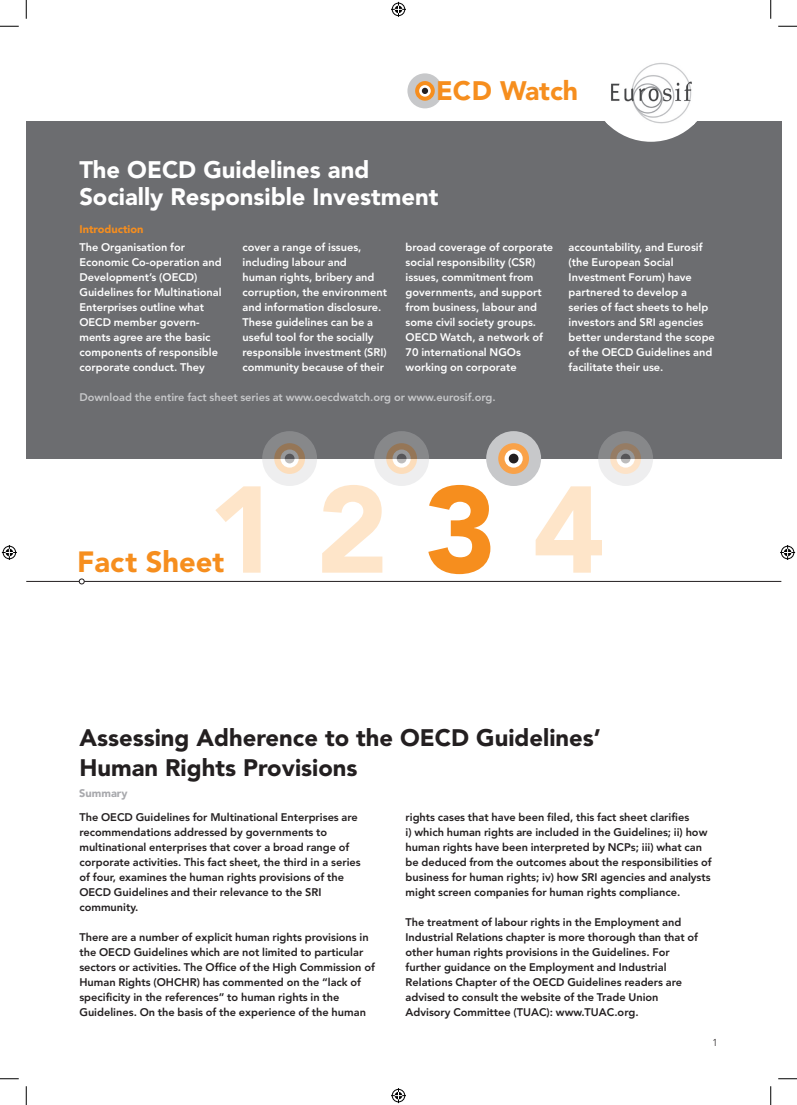
<style>
.page{position:relative;width:797px;height:1105px;background:#fff}
.page>*{position:absolute;margin:0;border:0;box-sizing:border-box;transform-origin:0 0}
.t1{font:900 121.88px "Avenir LT Std";color:#fee5c9}
.t2{font:900 29.12px "Avenir LT Std";color:#f68e1e}
.t3{font:900 26.62px "Avenir LT Std";color:#f68e1e}
.t4{font:900 23.75px/30px "Avenir LT Std";color:#231f20}
.t5{font:900 23.75px/27.5px "Avenir LT Std";color:#fff}
.t6{font:800 11px/15px "Avenir LT Std";color:#231f20}
.t7{font:800 11px/15px "Avenir LT Std";color:#fff}
.t8{font:800 11px "Avenir LT Std";color:#c7c8ca}
.t9{font:900 11px "Avenir LT Std";color:#a8a9ad}
.s1{font-weight:900;color:#f68e1e}
.s2{color:#f68e1e}
</style>
<div class="page">
<div style="left:26px;top:121px;width:755px;height:338px;background:#6c6d70"></div>
<svg style="left:374px;top:431px;width:55px;height:55px;background:#b9b9bb"></svg>
<svg style="left:386px;top:443px;width:31px;height:31px"></svg>
<svg style="left:392px;top:449px;width:18px;height:19px"></svg>
<svg style="left:397px;top:454px;width:9px;height:9px"></svg>
<div style="left:486px;top:431px;width:55px;height:55px;background:#c7c8ca;border-radius:50%"></div>
<div style="left:498px;top:443px;width:31px;height:31px;background:#f9a249;border-radius:50%"></div>
<svg style="left:504px;top:449px;width:18px;height:19px"></svg>
<div style="left:509px;top:454px;width:9px;height:9px;background:#231f20;border-radius:50%"></div>
<svg style="left:598px;top:431px;width:55px;height:55px;background:#b9b9bb"></svg>
<svg style="left:610px;top:443px;width:31px;height:31px"></svg>
<svg style="left:616px;top:449px;width:18px;height:19px"></svg>
<svg style="left:620px;top:454px;width:10px;height:9px"></svg>
<svg style="left:262px;top:431px;width:55px;height:55px;background:#b9b9bb"></svg>
<svg style="left:274px;top:443px;width:31px;height:31px"></svg>
<svg style="left:280px;top:449px;width:19px;height:19px"></svg>
<svg style="left:285px;top:454px;width:9px;height:9px"></svg>
<hr style="left:26px;top:581px;width:755px;height:1px;background:#231f20">
<div style="left:589px;top:18px;width:123px;height:124px;background:#fff;border-radius:50%"></div>
<img style="left:606px;top:63px;width:86px;height:61px">
<div style="left:407px;top:73px;width:35px;height:35px;background:#c7c8ca;border-radius:50%"></div>
<svg style="left:415px;top:81px;width:20px;height:20px"></svg>
<svg style="left:419px;top:85px;width:12px;height:12px"></svg>
<svg style="left:422px;top:88px;width:6px;height:6px"></svg>
<svg style="left:79px;top:579px;width:6px;height:5px"></svg>
<svg style="left:0;top:25px;width:19px;height:2px"></svg>
<svg style="left:778px;top:25px;width:19px;height:2px"></svg>
<svg style="left:0;top:1078px;width:19px;height:1px"></svg>
<svg style="left:778px;top:1078px;width:19px;height:1px"></svg>
<svg style="left:25px;top:0;width:2px;height:19px"></svg>
<svg style="left:25px;top:1086px;width:2px;height:19px"></svg>
<svg style="left:770px;top:0;width:1px;height:19px"></svg>
<svg style="left:770px;top:1086px;width:1px;height:19px"></svg>
<svg style="left:391px;top:2px;width:15px;height:15px"></svg>
<svg style="left:391px;top:1088px;width:15px;height:15px"></svg>
<svg style="left:2px;top:545px;width:15px;height:15px"></svg>
<svg style="left:780px;top:545px;width:15px;height:15px"></svg>
<p class="t3" style="left:436px;top:75px;width:143px">ECD Watch</p>
<p class="t5" style="left:79px;top:156px;width:360px">The OECD Guidelines and<br>Socially Responsible Investment</p>
<p class="t7" style="left:79px;top:221px;width:107px;line-height:17.5px"><span class="s1">Introduction<br></span>The Organisation for</p>
<p class="t7" style="left:79px;top:254px;width:144px">Economic Co-operation and<br>Development’s (OECD)<br>Guidelines for Multinational<br>Enterprises outline what<br>OECD member govern&shy;ments agree are the basic components of responsible corporate conduct. They</p>
<p class="t7" style="left:242px;top:239px;width:146px">cover a range of issues, including labour and<br>human rights, bribery and corruption, the environment and information disclosure.<br>These guidelines can be a useful tool for the socially responsible investment (SRI) community because of their</p>
<p class="t7" style="left:405px;top:239px;width:149px">broad coverage of corporate social responsibility (CSR) issues, commitment from governments, and support from business, labour and some civil society groups.<br>OECD Watch, a network of<br>70 international NGOs working on corporate</p>
<p class="t7" style="left:568px;top:239px;width:148px">accountability, and Eurosif (the European Social<br>Investment Forum) have partnered to develop a series of fact sheets to help investors and SRI agencies better understand the scope of the OECD Guidelines and facilitate their use.</p>
<p class="t8" style="left:79px;top:390px;width:418px">Download the entire fact sheet series at www.oecdwatch.org or www.eurosif.org.</p>
<p class="t1" style="left:208px;top:456px;width:398px">1 2 <span class="s2">3</span> 4</p>
<p class="t2" style="left:77px;top:545px;width:149px">Fact Sheet</p>
<p class="t4" style="left:79px;top:722px;width:523px">Assessing Adherence to the OECD Guidelines’<br>Human Rights Provisions</p>
<p class="t9" style="left:79px;top:787px;width:50px">Summary</p>
<p class="t6" style="left:79px;top:809px;width:283px">The OECD Guidelines for Multinational Enterprises are recommendations addressed by governments to multinational enterprises that cover a broad range of corporate activities. This fact sheet, the third in a series of four, examines the human rights provisions of the OECD Guidelines and their relevance to the SRI community.</p>
<p class="t6" style="left:79px;top:929px;width:297px">There are a number of explicit human rights provisions in the OECD Guidelines which are not limited to particular sectors or activities. The Office of the High Commission of Human Rights (OHCHR) has commented on the “lack of specificity in the references” to human rights in the Guidelines. On the basis of the experience of the human</p>
<p class="t6" style="left:405px;top:809px;width:308px">rights cases that have been filed, this fact sheet clarifies<br>i) which human rights are included in the Guidelines; ii) how human rights have been interpreted by NCPs; iii) what can be deduced from the outcomes about the responsibilities of business for human rights; iv) how SRI agencies and analysts might screen companies for human rights compliance.</p>
<p class="t6" style="left:405px;top:914px;width:294px">The treatment of labour rights in the Employment and Industrial Relations chapter is more thorough than that of other human rights provisions in the Guidelines. For further guidance on the Employment and Industrial Relations Chapter of the OECD Guidelines readers are advised to consult the website of the Trade Union Advisory Committee (TUAC): www.TUAC.org.</p>
</div>
